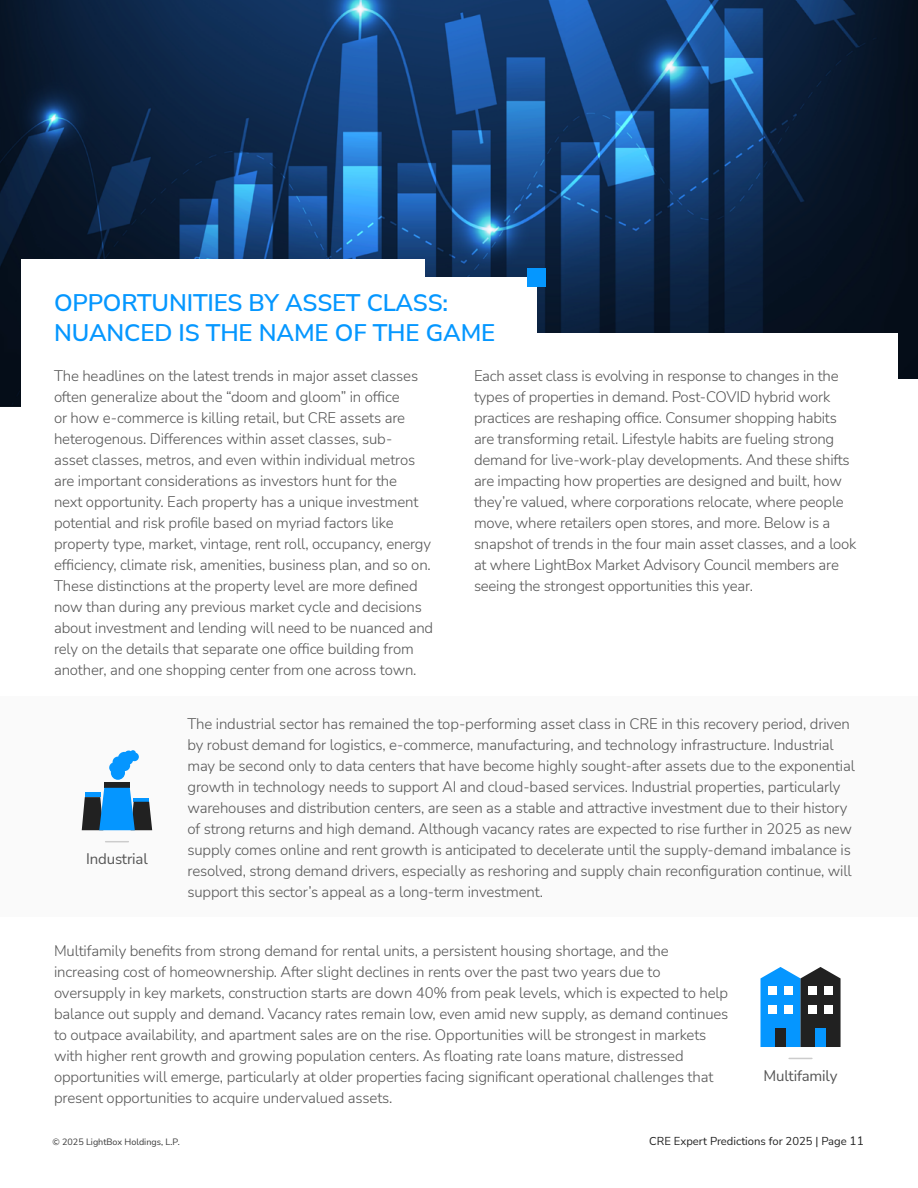
<style>
.page{position:relative;width:918px;height:1188px;background:#fff}
.page>*{position:absolute;margin:0;border:0;box-sizing:border-box;transform-origin:0 0}
.t1{font:600 24px/30px "Nunito Sans";letter-spacing:-.005em;color:#0597ff}
.t2{font:300 15px/21px "Nunito Sans";letter-spacing:-.01em;color:#555}
.t3{font:15px "Nunito Sans";letter-spacing:-.01em;color:#555}
.t4{font:11.25px "Nunito Sans";color:#222}
.t5{font:9px "Nunito Sans";color:#383838}
.s1{font-size:12px}
</style>
<div class="page">
<img style="left:0;top:0;width:918px;height:406px">
<div style="left:21px;top:260px;width:403px;height:181px;background:#fff"></div>
<div style="left:134px;top:277px;width:403px;height:176px;background:#fff"></div>
<div style="left:328px;top:334px;width:570px;height:175px;background:#fff"></div>
<div style="left:836px;top:380px;width:82px;height:80px;background:#fff"></div>
<div style="left:0;top:696px;width:918px;height:220px;background:#fafafa"></div>
<div style="left:104px;top:782px;width:26px;height:6px;background:#212121"></div>
<svg style="left:82px;top:788px;width:70px;height:42px;background:#357bae"></svg>
<svg style="left:109px;top:750px;width:30px;height:30px"></svg>
<svg style="left:106px;top:841px;width:22px;height:1px"></svg>
<svg style="left:789px;top:1058px;width:23px;height:1px"></svg>
<svg style="left:761px;top:967px;width:80px;height:80px;background:#36719b"></svg>
<div style="left:808px;top:987px;width:8px;height:8px;background:#fff"></div>
<div style="left:825px;top:987px;width:8px;height:8px;background:#fff"></div>
<div style="left:808px;top:1005px;width:8px;height:9px;background:#fff"></div>
<div style="left:825px;top:1005px;width:8px;height:9px;background:#fff"></div>
<div style="left:815px;top:1029px;width:11px;height:18px;background:#0596ff"></div>
<div style="left:528px;top:268px;width:18px;height:18px;background:#0597ff"></div>
<h1 class="t1" style="left:54px;top:286px;width:443px">OPPORTUNITIES BY ASSET CLASS:<br>NUANCED IS THE NAME OF THE GAME</h1>
<p class="t2" style="left:54px;top:365px;width:381px">The headlines on the latest trends in major asset classes often generalize about the “doom and gloom” in office<br>or how e-commerce is killing retail, but CRE assets are heterogenous. Differences within asset classes, sub-<br>asset classes, metros, and even within individual metros are important considerations as investors hunt for the<br>next opportunity. Each property has a unique investment potential and risk profile based on myriad factors like property type, market, vintage, rent roll, occupancy, energy efficiency, climate risk, amenities, business plan, and so on.<br>These distinctions at the property level are more defined now than during any previous market cycle and decisions about investment and lending will need to be nuanced and rely on the details that separate one office building from another, and one shopping center from one across town.</p>
<p class="t2" style="left:474px;top:365px;width:384px">Each asset class is evolving in response to changes in the types of properties in demand. Post-COVID hybrid work practices are reshaping office. Consumer shopping habits are transforming retail. Lifestyle habits are fueling strong demand for live-work-play developments. And these shifts are impacting how properties are designed and built, how they’re valued, where corporations relocate, where people move, where retailers open stores, and more. Below is a snapshot of trends in the four main asset classes, and a look at where LightBox Market Advisory Council members are seeing the strongest opportunities this year.</p>
<p class="t3" style="left:86px;top:848px;width:63px">Industrial</p>
<p class="t2" style="left:188px;top:713px;width:669px">The industrial sector has remained the top-performing asset class in CRE in this recovery period, driven by robust demand for logistics, e-commerce, manufacturing, and technology infrastructure. Industrial may be second only to data centers that have become highly sought-after assets due to the exponential growth in technology needs to support AI and cloud-based services. Industrial properties, particularly warehouses and distribution centers, are seen as a stable and attractive investment due to their history of strong returns and high demand. Although vacancy rates are expected to rise further in 2025 as new supply comes online and rent growth is anticipated to decelerate until the supply-demand imbalance is resolved, strong demand drivers, especially as reshoring and supply chain reconfiguration continue, will support this sector’s appeal as a long-term investment.</p>
<p class="t2" style="left:54px;top:939px;width:676px">Multifamily benefits from strong demand for rental units, a persistent housing shortage, and the increasing cost of homeownership. After slight declines in rents over the past two years due to oversupply in key markets, construction starts are down 40% from peak levels, which is expected to help balance out supply and demand. Vacancy rates remain low, even amid new supply, as demand continues to outpace availability, and apartment sales are on the rise. Opportunities will be strongest in markets with higher rent growth and growing population centers. As floating rate loans mature, distressed opportunities will emerge, particularly at older properties facing significant operational challenges that present opportunities to acquire undervalued assets.</p>
<p class="t3" style="left:764px;top:1065px;width:75px">Multifamily</p>
<p class="t5" style="left:52px;top:1135px;width:129px">© 2025 LightBox Holdings, L.P.</p>
<p class="t4" style="left:649px;top:1133px;width:216px">CRE Expert Predictions for 2025 | Page <span class="s1">11</span></p>
</div>
